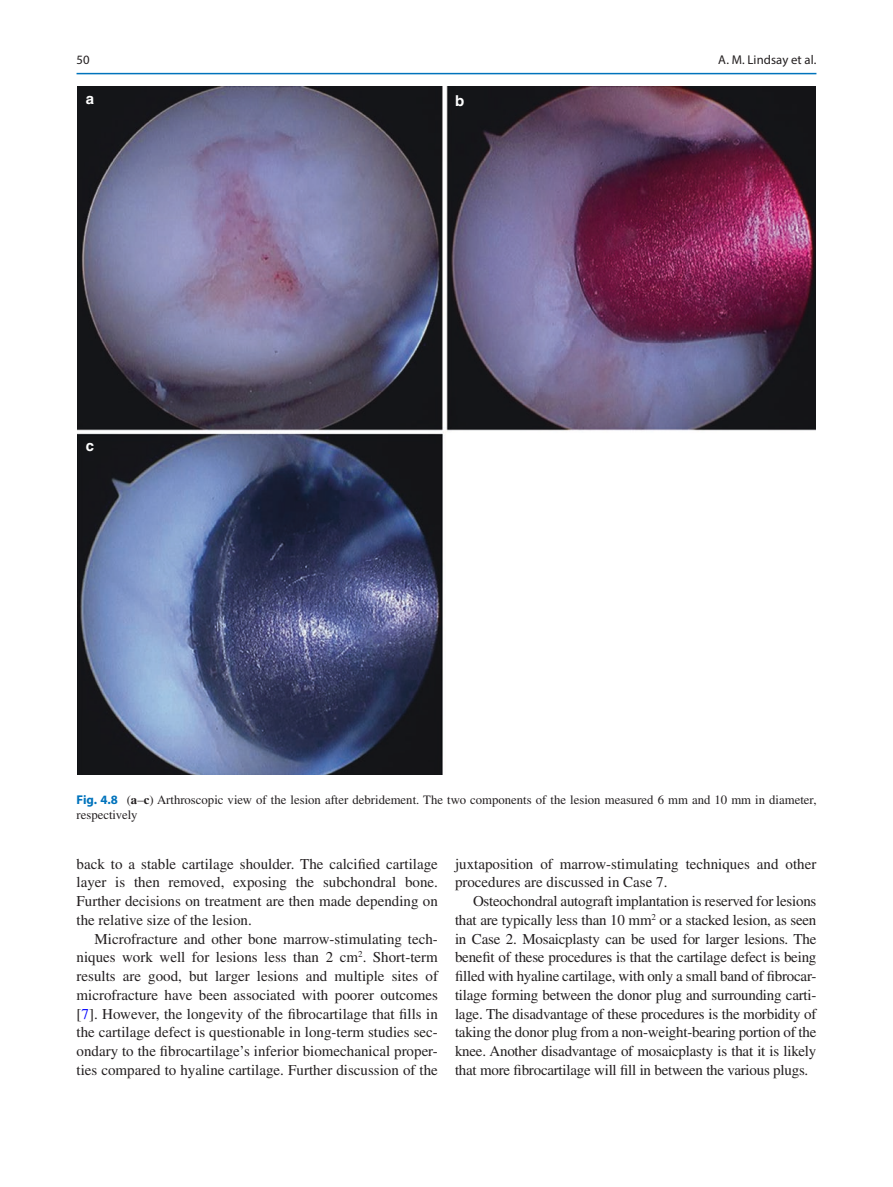
<style>
.page{position:relative;width:893px;height:1187px;background:#fff}
.page>*{position:absolute;margin:0;border:0;box-sizing:border-box;transform-origin:0 0}
.t1{font:15px/18.8px "Times LT Std";color:#231f20;text-align:justify}
.t2{font:700 15px "Helvetica";color:#fff}
.t3{font:12.75px/15px "Times LT Std";color:#231f20}
.t4{font:12.75px "Myriad Pro Regular 2";letter-spacing:.005em;color:#231f20}
.t5{font:12.75px "Myriad Pro";color:#231f20}
.s1{font-family:"Myriad Pro";font-weight:700;color:#0073bc}
.s2{font-weight:700}
.s3{color:#00f}
</style>
<div class="page">
<img style="left:77px;top:87px;width:738px;height:687px">
<hr style="left:77px;top:73px;width:739px;height:1px;background:#0073bc">
<p class="t5" style="left:77px;top:52px;width:15px">50</p>
<p class="t2" style="left:86px;top:89px;width:10px">a</p>
<p class="t2" style="left:86px;top:436px;width:10px">c</p>
<p class="t2" style="left:455px;top:92px;width:11px">b</p>
<p class="t4" style="left:718px;top:52px;width:100px">A. M. Lindsay et al.</p>
<p class="t3" style="left:77px;top:791px;width:741px"><span class="s1">Fig. 4.8</span> (<span class="s2">a</span>–<span class="s2">c</span>) Arthroscopic view of the lesion after debridement. The two components of the lesion measured 6 mm and 10 mm in diameter, respectively</p>
<p class="t1" style="left:77px;top:854px;width:363px">back to a stable cartilage shoulder. The calcified cartilage layer is then removed, exposing the subchondral bone.<br>Further decisions on treatment are then made depending on the relative size of the lesion.</p>
<p class="t1" style="left:77px;top:929px;width:363px;text-indent:18px">Microfracture and other bone marrow-stimulating tech&shy;niques work well for lesions less than 2 cm<sup>2</sup>. Short-term results are good, but larger lesions and multiple sites of microfracture have been associated with poorer outcomes [<span class="s3">7</span>]. However, the longevity of the fibrocartilage that fills in the cartilage defect is questionable in long-term studies sec&shy;ondary to the fibrocartilage’s inferior biomechanical proper&shy;ties compared to hyaline cartilage. Further discussion of the</p>
<p class="t1" style="left:455px;top:854px;width:363px">juxtaposition of marrow-stimulating techniques and other procedures are discussed in Case 7.</p>
<p class="t1" style="left:455px;top:891px;width:363px;text-indent:18px">Osteochondral autograft implantation is reserved for lesions that are typically less than 10 mm<sup>2</sup> or a stacked lesion, as seen in Case 2. Mosaicplasty can be used for larger lesions. The benefit of these procedures is that the cartilage defect is being filled with hyaline cartilage, with only a small band of fibrocar&shy;tilage forming between the donor plug and surrounding carti&shy;lage. The disadvantage of these procedures is the morbidity of taking the donor plug from a non-weight-bearing portion of the knee. Another disadvantage of mosaicplasty is that it is likely that more fibrocartilage will fill in between the various plugs.</p>
</div>
